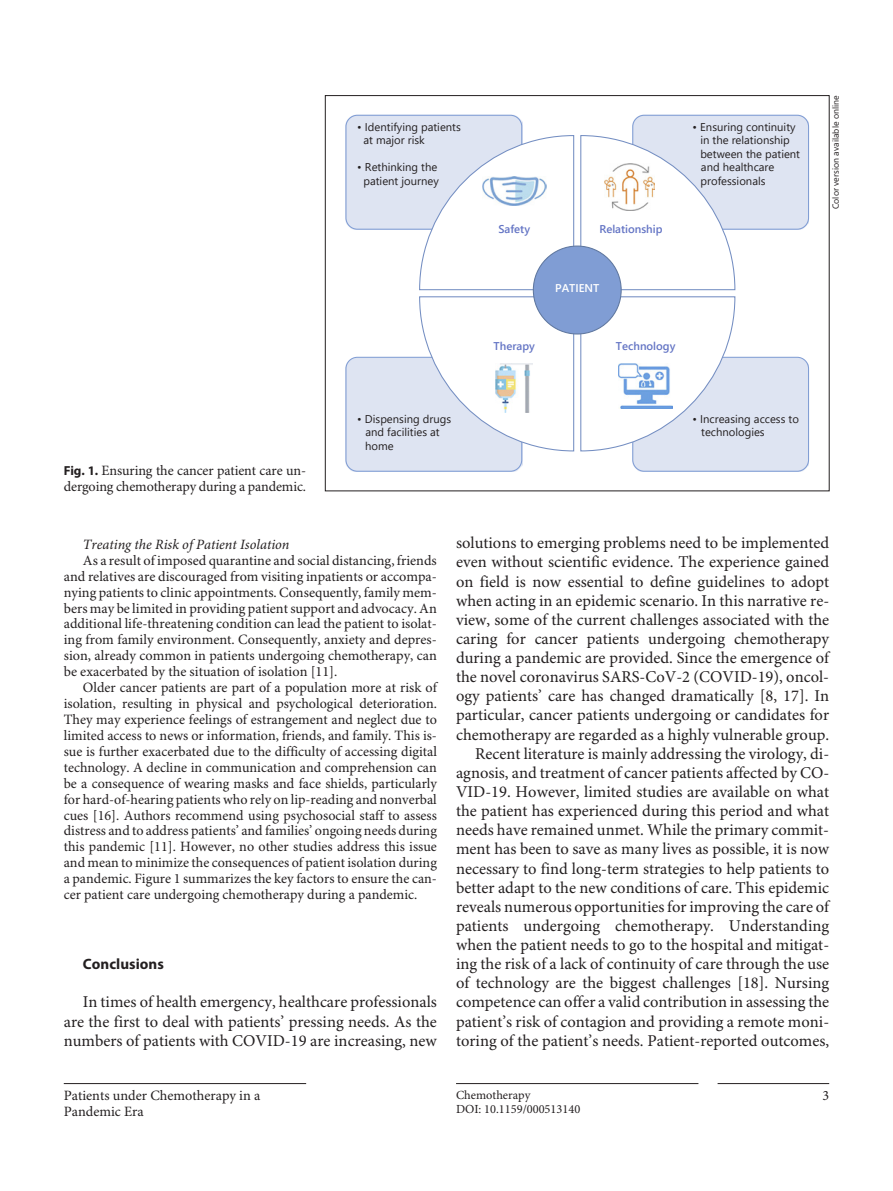
<style>
.page{position:relative;width:893px;height:1191px;background:#fff}
.page>*{position:absolute;margin:0;border:0;box-sizing:border-box;transform-origin:0 0}
.t1{font:16.5px/19px "Minion Pro";color:#231f20;text-align:justify}
.t2{font:700 15px "Myriad Pro";letter-spacing:.005em;color:#231f20}
.t3{font:14.25px/15.9px "Minion Pro";color:#231f20}
.t4{font:italic 14.25px "Minion Pro";color:#231f20}
.t5{font:12.3px "Minion Pro";color:#231f20}
.t6{font:11.25px/13.5px "Segoe UI";color:#231f20}
.t7{font:600 11.25px "Segoe UI";color:#6374c4}
.t8{font:600 11.25px "Segoe UI";color:#fff}
.t9{font:8.7px "Segoe UI";letter-spacing:.005em;color:#231f20}
.s1{font-family:"Myriad Pro";font-weight:700;font-size:13.2px}
</style>
<div class="page">
<hr style="left:718px;top:1083px;width:111px;height:1px;background:#231f20">
<hr style="left:456px;top:1083px;width:242px;height:1px;background:#231f20">
<hr style="left:64px;top:1083px;width:242px;height:1px;background:#231f20">
<div style="left:632px;top:357px;width:177px;height:115px;border:1px solid #809dd4;border-radius:11px"></div>
<div style="left:345px;top:357px;width:177px;height:115px;border:1px solid #809dd4;border-radius:11px"></div>
<div style="left:632px;top:115px;width:177px;height:115px;border:1px solid #809dd4;border-radius:11px"></div>
<div style="left:345px;top:115px;width:177px;height:115px;border:1px solid #809dd4;border-radius:11px"></div>
<svg style="left:419px;top:134px;width:317px;height:318px"></svg>
<div style="left:533px;top:246px;width:88px;height:88px;background:#809dd4;border-radius:50%"></div>
<img style="left:618px;top:363px;width:54px;height:45px">
<img style="left:495px;top:363px;width:38px;height:50px">
<img style="left:604px;top:163px;width:51px;height:48px">
<img style="left:482px;top:176px;width:65px;height:30px">
<p class="t3" style="left:64px;top:463px;width:244px"><span class="s1">Fig. 1.</span> Ensuring the cancer patient care un&shy;dergoing chemotherapy during a pandemic.</p>
<p class="t6" style="left:363px;top:119px;width:99px;text-indent:-6px">• Identifying patients at major risk</p>
<p class="t6" style="left:357px;top:159px;width:83px;text-align:center">• Rethinking the patient journey</p>
<p class="t6" style="left:365px;top:411px;width:88px;text-indent:-8px">• Dispensing drugs and facilities at home</p>
<p class="t7" style="left:498px;top:218px;width:33px">Safety</p>
<p class="t7" style="left:599px;top:218px;width:65px">Relationship</p>
<p class="t6" style="left:700px;top:119px;width:101px;text-indent:-8px">• Ensuring continuity in the relationship between the patient and healthcare professionals</p>
<p class="t8" style="left:555px;top:278px;width:46px">PATIENT</p>
<p class="t7" style="left:494px;top:335px;width:43px">Therapy</p>
<p class="t7" style="left:616px;top:335px;width:61px">Technology</p>
<p class="t6" style="left:701px;top:411px;width:99px;text-indent:-9px">• Increasing access to technologies</p>
<p class="t9" style="left:827px;top:209px;width:115px;rotate:-90deg">Color version available online</p>
<p class="t4" style="left:83px;top:536px;width:208px">Treating the Risk of Patient Isolation</p>
<p class="t3" style="left:64px;top:553px;width:375px;text-align:justify;text-indent:19px">As a result of imposed quarantine and social distancing, friends and relatives are discouraged from visiting inpatients or accompa&shy;nying patients to clinic appointments. Consequently, family mem&shy;bers may be limited in providing patient support and advocacy. An additional life-threatening condition can lead the patient to isolat&shy;ing from family environment. Consequently, anxiety and depres&shy;sion, already common in patients undergoing chemotherapy, can be exacerbated by the situation of isolation [11].</p>
<p class="t3" style="left:64px;top:680px;width:375px;text-align:justify;text-indent:19px">Older cancer patients are part of a population more at risk of isolation, resulting in physical and psychological deterioration.<br>They may experience feelings of estrangement and neglect due to limited access to news or information, friends, and family. This is&shy;sue is further exacerbated due to the difficulty of accessing digital technology. A decline in communication and comprehension can be a consequence of wearing masks and face shields, particularly for hard-of-hearing patients who rely on lip-reading and nonverbal cues [16]. Authors recommend using psychosocial staff to assess distress and to address patients’ and families’ ongoing needs during this pandemic [11]. However, no other studies address this issue and mean to minimize the consequences of patient isolation during a pandemic. Figure 1 summarizes the key factors to ensure the can&shy;cer patient care undergoing chemotherapy during a pandemic.</p>
<p class="t2" style="left:83px;top:955px;width:83px">Conclusions</p>
<p class="t1" style="left:64px;top:993px;width:375px;text-indent:19px">In times of health emergency, healthcare professionals are the first to deal with patients’ pressing needs. As the numbers of patients with COVID-19 are increasing, new</p>
<p class="t1" style="left:456px;top:534px;width:375px;text-align:right">solutions to emerging problems need to be implemented even without scientific evidence. The experience gained on field is now essential to define guidelines to adopt when acting in an epidemic scenario. In this narrative re&shy;view, some of the current challenges associated with the caring for cancer patients undergoing chemotherapy during a pandemic are provided. Since the emergence of the novel coronavirus SARS-CoV-2 (COVID-19), oncol&shy;ogy patients’ care has changed dramatically [8, 17]. In particular, cancer patients undergoing or candidates for chemotherapy are regarded as a highly vulnerable group.<br>Recent literature is mainly addressing the virology, di&shy;agnosis, and treatment of cancer patients affected by CO-VID-19. However, limited studies are available on what the patient has experienced during this period and what needs have remained unmet. While the primary commit&shy;ment has been to save as many lives as possible, it is now necessary to find long-term strategies to help patients to better adapt to the new conditions of care. This epidemic reveals numerous opportunities for improving the care of patients undergoing chemotherapy. Understanding when the patient needs to go to the hospital and mitigat&shy;ing the risk of a lack of continuity of care through the use of technology are the biggest challenges [18]. Nursing competence can offer a valid contribution in assessing the patient’s risk of contagion and providing a remote moni&shy;toring of the patient’s needs. Patient-reported outcomes,</p>
<p class="t3" style="left:64px;top:1088px;width:198px">Patients under Chemotherapy in a<br>Pandemic Era</p>
<p class="t5" style="left:456px;top:1087px;width:76px">Chemotherapy</p>
<p class="t3" style="left:822px;top:1088px;width:8px">3</p>
<p class="t5" style="left:456px;top:1101px;width:126px">DOI: 10.1159/000513140</p>
</div>
